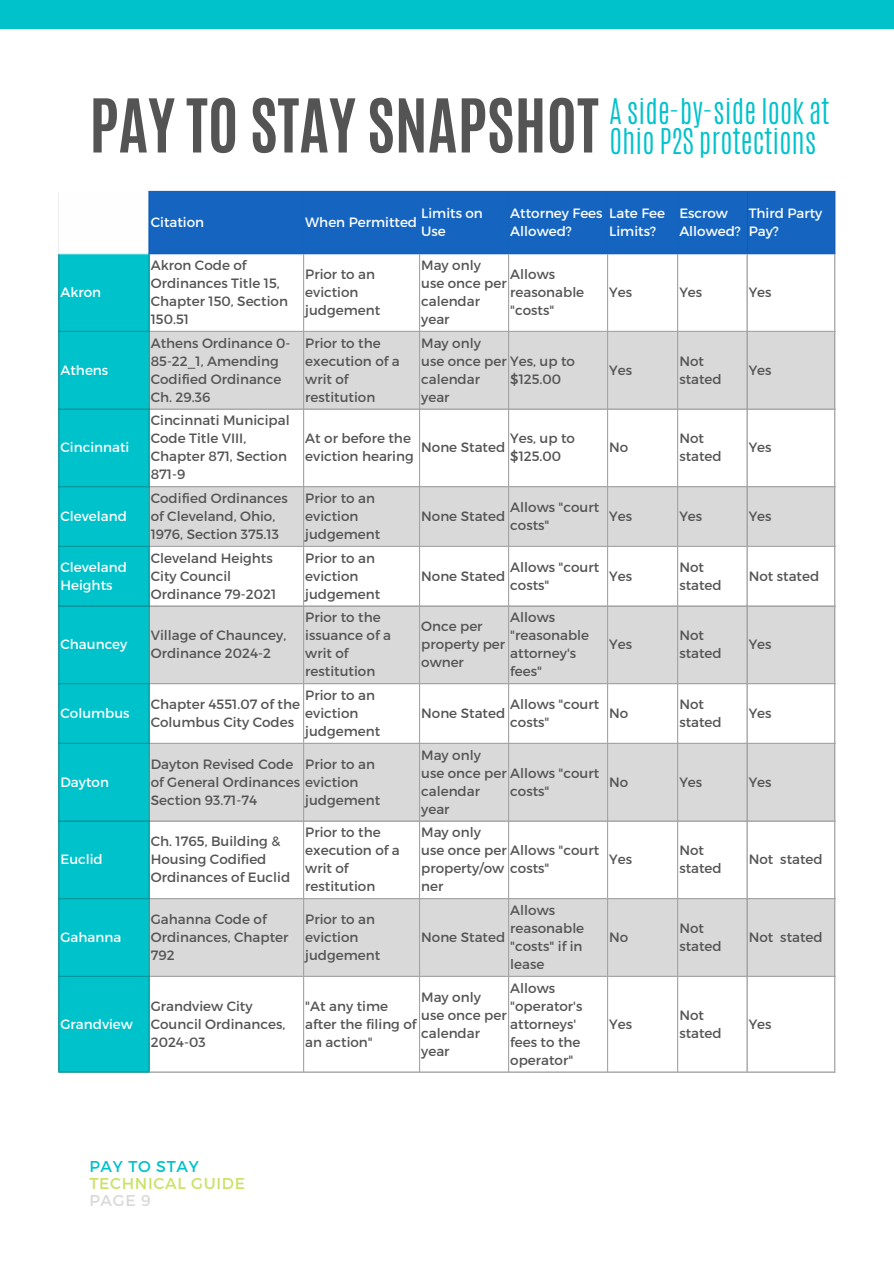
<style>
.page{position:relative;width:894px;height:1264px;background:#fff}
.page>*{position:absolute;margin:0;border:0;box-sizing:border-box;transform-origin:0 0}
.t1{font:300 29.55px/29.2px "Antonio";color:#00c2cb}
.t2{font:15.75px "Montserrat";letter-spacing:.045em;color:#c9e265}
.t3{font:15.75px "Montserrat";letter-spacing:.045em;color:#00c2cb}
.t4{font:15.75px "Montserrat";color:#d9d9d9}
.t5{font:13.5px/18px "Montserrat";color:#545454}
.t6{font:13.5px/18px "Montserrat";color:#fefefe}
.s1{font-weight:700;font-size:63px;color:#545454}
</style>
<div class="page">
<div style="left:150px;top:192px;width:684px;height:61px;background:#1565c0"></div>
<div style="left:59px;top:254px;width:89px;height:817px;background:#00c2cb"></div>
<svg style="left:150px;top:332px;width:684px;height:643px;fill:#d9d9d9"></svg>
<hr style="left:58px;top:254px;width:1px;height:817px;background:#03989e">
<hr style="left:148px;top:254px;width:2px;height:817px;background:#03989e">
<hr style="left:58px;top:331px;width:92px;height:1px;background:#03989e">
<hr style="left:58px;top:408px;width:92px;height:1px;background:#03989e">
<hr style="left:58px;top:486px;width:92px;height:1px;background:#03989e">
<hr style="left:58px;top:546px;width:92px;height:1px;background:#03989e">
<hr style="left:58px;top:605px;width:92px;height:1px;background:#03989e">
<hr style="left:58px;top:683px;width:92px;height:1px;background:#03989e">
<hr style="left:58px;top:742px;width:92px;height:2px;background:#03989e">
<hr style="left:58px;top:820px;width:92px;height:1px;background:#03989e">
<hr style="left:58px;top:898px;width:92px;height:1px;background:#03989e">
<hr style="left:58px;top:975px;width:92px;height:1px;background:#03989e">
<hr style="left:58px;top:1071px;width:92px;height:1px;background:#03989e">
<hr style="left:148px;top:192px;width:2px;height:61px;background:#1565c0">
<hr style="left:303px;top:192px;width:1px;height:61px;background:#1565c0">
<hr style="left:419px;top:192px;width:1px;height:61px;background:#1565c0">
<hr style="left:508px;top:192px;width:1px;height:61px;background:#1565c0">
<hr style="left:607px;top:192px;width:1px;height:61px;background:#1565c0">
<hr style="left:677px;top:192px;width:1px;height:61px;background:#1565c0">
<hr style="left:746px;top:192px;width:1px;height:61px;background:#1565c0">
<hr style="left:834px;top:192px;width:1px;height:61px;background:#1565c0">
<hr style="left:148px;top:191px;width:687px;height:1px;background:#1565c0">
<hr style="left:148px;top:253px;width:687px;height:1px;background:#1565c0">
<hr style="left:303px;top:254px;width:1px;height:817px;background:#a6a6a6">
<hr style="left:419px;top:254px;width:1px;height:817px;background:#a6a6a6">
<hr style="left:508px;top:254px;width:1px;height:817px;background:#a6a6a6">
<hr style="left:607px;top:254px;width:1px;height:817px;background:#a6a6a6">
<hr style="left:677px;top:254px;width:1px;height:817px;background:#a6a6a6">
<hr style="left:746px;top:254px;width:1px;height:817px;background:#a6a6a6">
<hr style="left:834px;top:254px;width:1px;height:817px;background:#a6a6a6">
<hr style="left:150px;top:331px;width:685px;height:1px;background:#a6a6a6">
<hr style="left:150px;top:408px;width:685px;height:1px;background:#a6a6a6">
<hr style="left:150px;top:486px;width:685px;height:1px;background:#a6a6a6">
<hr style="left:150px;top:546px;width:685px;height:1px;background:#a6a6a6">
<hr style="left:150px;top:605px;width:685px;height:1px;background:#a6a6a6">
<hr style="left:150px;top:683px;width:685px;height:1px;background:#a6a6a6">
<hr style="left:150px;top:742px;width:685px;height:2px;background:#a6a6a6">
<hr style="left:150px;top:820px;width:685px;height:1px;background:#a6a6a6">
<hr style="left:150px;top:898px;width:685px;height:1px;background:#a6a6a6">
<hr style="left:150px;top:975px;width:685px;height:1px;background:#a6a6a6">
<hr style="left:150px;top:1071px;width:685px;height:1px;background:#a6a6a6">
<div style="left:0;top:0;width:893px;height:29px;background:#00c2cb"></div>
<h1 class="t1" style="left:89px;top:97px;width:741px;text-indent:520px">A side-by-side look at<br><span class="s1">PAY TO STAY SNAPSHOT</span> Ohio P2S protections</h1>
<p class="t6" style="left:60px;top:282px;width:42px">Akron</p>
<p class="t6" style="left:60px;top:360px;width:49px">Athens</p>
<p class="t6" style="left:60px;top:438px;width:70px">Cincinnati</p>
<p class="t6" style="left:60px;top:506px;width:68px">Cleveland</p>
<p class="t6" style="left:151px;top:212px;width:55px">Citation</p>
<p class="t6" style="left:305px;top:212px;width:113px">When Permitted</p>
<p class="t6" style="left:421px;top:203px;width:63px">Limits on<br>Use</p>
<p class="t6" style="left:510px;top:203px;width:94px">Attorney Fees<br>Allowed?</p>
<p class="t6" style="left:609px;top:203px;width:57px">Late Fee<br>Limits?</p>
<p class="t6" style="left:679px;top:203px;width:63px">Escrow<br>Allowed?</p>
<p class="t6" style="left:748px;top:203px;width:75px">Third Party<br>Pay?</p>
<p class="t5" style="left:151px;top:255px;width:139px">Akron Code of<br>Ordinances Title 15,<br>Chapter 150, Section<br>150.51</p>
<p class="t5" style="left:305px;top:264px;width:76px">Prior to an eviction judgement</p>
<p class="t5" style="left:421px;top:255px;width:87px">May only use once per calendar year</p>
<p class="t5" style="left:510px;top:264px;width:75px">Allows reasonable "costs"</p>
<p class="t5" style="left:151px;top:333px;width:141px">Athens Ordinance 0-<br>85-22_1, Amending<br>Codified Ordinance<br>Ch. 29.36</p>
<p class="t5" style="left:305px;top:333px;width:96px">Prior to the execution of a writ of restitution</p>
<p class="t5" style="left:421px;top:333px;width:155px">May only<br>use once per Yes, up to calendar<br>year</p>
<p class="t5" style="left:510px;top:369px;width:52px">$125.00</p>
<p class="t5" style="left:609px;top:282px;width:24px">Yes</p>
<p class="t5" style="left:679px;top:282px;width:24px">Yes</p>
<p class="t5" style="left:748px;top:282px;width:24px">Yes</p>
<p class="t5" style="left:609px;top:360px;width:24px">Yes</p>
<p class="t5" style="left:679px;top:351px;width:44px">Not stated</p>
<p class="t5" style="left:748px;top:360px;width:24px">Yes</p>
<p class="t5" style="left:151px;top:411px;width:140px">Cincinnati Municipal<br>Code Title VIII,<br>Chapter 871, Section<br>871-9</p>
<p class="t5" style="left:305px;top:429px;width:110px">At or before the eviction hearing</p>
<p class="t5" style="left:421px;top:438px;width:85px">None Stated</p>
<p class="t5" style="left:510px;top:429px;width:66px">Yes, up to $125.00</p>
<p class="t5" style="left:609px;top:438px;width:21px">No</p>
<p class="t5" style="left:679px;top:429px;width:44px">Not stated</p>
<p class="t5" style="left:748px;top:438px;width:24px">Yes</p>
<p class="t5" style="left:151px;top:488px;width:138px">Codified Ordinances of Cleveland, Ohio,<br>1976, Section 375.13</p>
<p class="t5" style="left:305px;top:488px;width:76px">Prior to an eviction judgement</p>
<p class="t5" style="left:421px;top:506px;width:85px">None Stated</p>
<p class="t5" style="left:510px;top:497px;width:90px">Allows "court costs"</p>
<p class="t5" style="left:609px;top:506px;width:24px">Yes</p>
<p class="t5" style="left:679px;top:506px;width:24px">Yes</p>
<p class="t5" style="left:748px;top:506px;width:24px">Yes</p>
<p class="t6" style="left:60px;top:557px;width:68px">Cleveland<br>Heights</p>
<p class="t5" style="left:151px;top:548px;width:127px">Cleveland Heights<br>City Council<br>Ordinance 79-2021</p>
<p class="t5" style="left:305px;top:548px;width:76px">Prior to an eviction judgement</p>
<p class="t5" style="left:421px;top:566px;width:85px">None Stated</p>
<p class="t5" style="left:510px;top:557px;width:90px">Allows "court costs"</p>
<p class="t5" style="left:609px;top:566px;width:24px">Yes</p>
<p class="t5" style="left:679px;top:557px;width:44px">Not stated</p>
<p class="t5" style="left:748px;top:566px;width:72px">Not stated</p>
<p class="t6" style="left:60px;top:635px;width:68px">Chauncey</p>
<p class="t5" style="left:151px;top:626px;width:137px">Village of Chauncey,<br>Ordinance 2024-2</p>
<p class="t5" style="left:305px;top:608px;width:87px">Prior to the issuance of a writ of restitution</p>
<p class="t5" style="left:421px;top:617px;width:85px">Once per property per owner</p>
<p class="t5" style="left:510px;top:608px;width:80px">Allows "reasonable attorney's fees"</p>
<p class="t5" style="left:609px;top:635px;width:24px">Yes</p>
<p class="t5" style="left:679px;top:626px;width:44px">Not stated</p>
<p class="t5" style="left:748px;top:635px;width:24px">Yes</p>
<p class="t6" style="left:60px;top:703px;width:71px">Columbus</p>
<p class="t5" style="left:151px;top:694px;width:151px">Chapter 4551.07 of the<br>Columbus City Codes</p>
<p class="t5" style="left:305px;top:685px;width:76px">Prior to an eviction judgement</p>
<p class="t6" style="left:60px;top:772px;width:50px">Dayton</p>
<p class="t5" style="left:151px;top:754px;width:209px">Dayton Revised Code<br>of General Ordinances eviction<br>Section 93.71-74</p>
<p class="t5" style="left:305px;top:754px;width:71px">Prior to an</p>
<p class="t5" style="left:305px;top:790px;width:76px">judgement</p>
<p class="t5" style="left:421px;top:703px;width:85px">None Stated</p>
<p class="t5" style="left:510px;top:694px;width:90px">Allows "court costs"</p>
<p class="t5" style="left:609px;top:703px;width:21px">No</p>
<p class="t5" style="left:679px;top:694px;width:44px">Not stated</p>
<p class="t5" style="left:748px;top:703px;width:24px">Yes</p>
<p class="t5" style="left:421px;top:745px;width:179px">May only<br>use once per Allows "court calendar<br>year</p>
<p class="t5" style="left:510px;top:781px;width:41px">costs"</p>
<p class="t5" style="left:609px;top:772px;width:21px">No</p>
<p class="t5" style="left:679px;top:772px;width:24px">Yes</p>
<p class="t5" style="left:748px;top:772px;width:24px">Yes</p>
<p class="t6" style="left:60px;top:849px;width:44px">Euclid</p>
<p class="t6" style="left:60px;top:927px;width:62px">Gahanna</p>
<p class="t6" style="left:60px;top:1014px;width:74px">Grandview</p>
<p class="t5" style="left:151px;top:831px;width:141px">Ch. 1765, Building &amp;<br>Housing Codified<br>Ordinances of Euclid</p>
<p class="t5" style="left:305px;top:822px;width:96px">Prior to the execution of a writ of restitution</p>
<p class="t5" style="left:421px;top:822px;width:179px">May only<br>use once per Allows "court property/ow costs"<br>ner</p>
<p class="t5" style="left:151px;top:909px;width:139px">Gahanna Code of<br>Ordinances, Chapter<br>792</p>
<p class="t5" style="left:305px;top:909px;width:76px">Prior to an eviction judgement</p>
<p class="t5" style="left:510px;top:900px;width:75px">Allows reasonable "costs" if in lease</p>
<p class="t5" style="left:421px;top:927px;width:85px">None Stated</p>
<p class="t5" style="left:151px;top:996px;width:136px">Grandview City<br>Council Ordinances,<br>2024-03</p>
<p class="t5" style="left:305px;top:996px;width:113px">"At any time after the filing of an action"</p>
<p class="t5" style="left:421px;top:987px;width:87px">May only use once per calendar year</p>
<p class="t5" style="left:510px;top:978px;width:74px">Allows "operator's attorneys' fees to the operator"</p>
<p class="t5" style="left:609px;top:849px;width:24px">Yes</p>
<p class="t5" style="left:679px;top:840px;width:44px">Not stated</p>
<p class="t5" style="left:748px;top:849px;width:75px">Not stated</p>
<p class="t5" style="left:609px;top:927px;width:21px">No</p>
<p class="t5" style="left:679px;top:918px;width:44px">Not stated</p>
<p class="t5" style="left:748px;top:927px;width:75px">Not stated</p>
<p class="t5" style="left:609px;top:1014px;width:24px">Yes</p>
<p class="t5" style="left:679px;top:1005px;width:44px">Not stated</p>
<p class="t5" style="left:748px;top:1014px;width:24px">Yes</p>
<p class="t3" style="left:89px;top:1156px;width:111px">PAY TO STAY</p>
<p class="t2" style="left:89px;top:1173px;width:157px">TECHNICAL GUIDE</p>
<p class="t4" style="left:89px;top:1189px;width:63px">PAGE 9</p>
</div>
